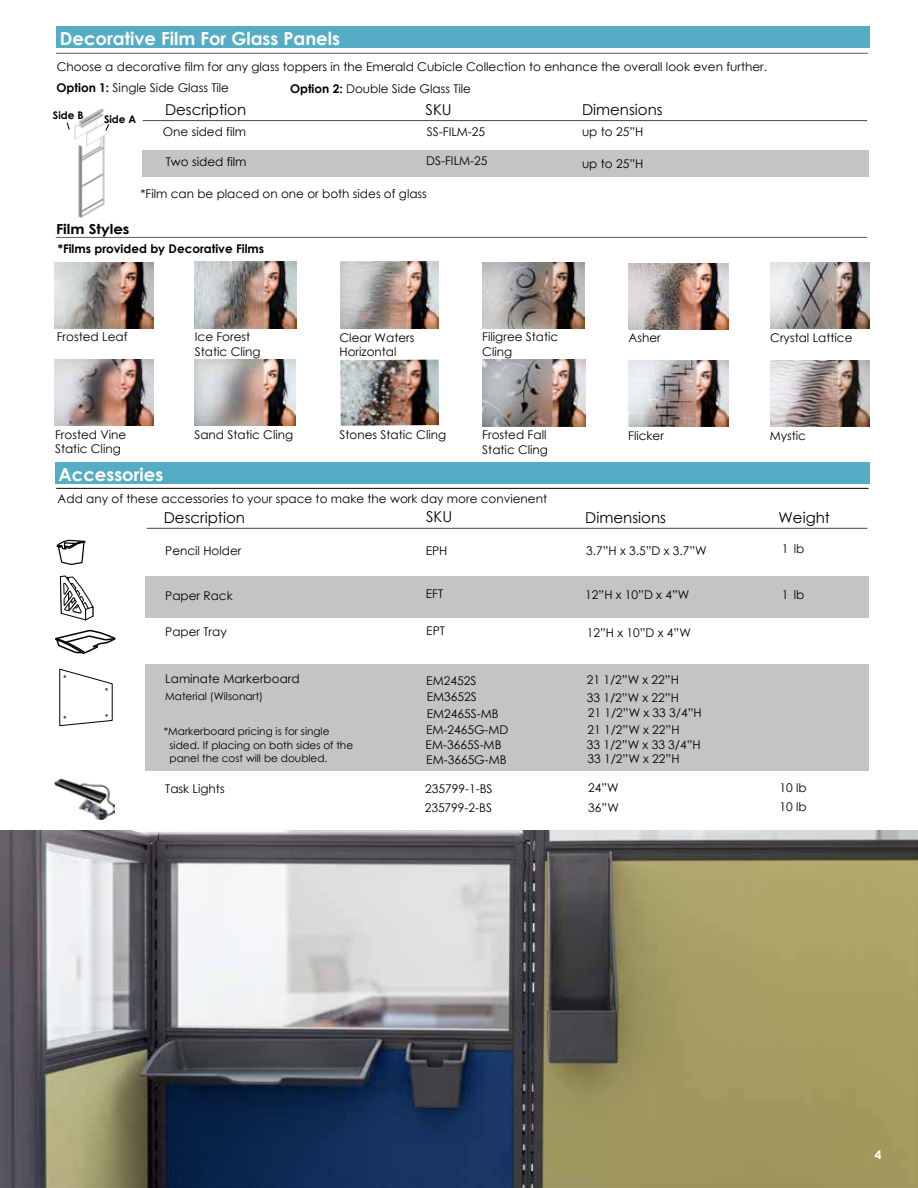
<style>
.page{position:relative;width:918px;height:1188px;background:#fff}
.page>*{position:absolute;margin:0;border:0;box-sizing:border-box;transform-origin:0 0}
.t1{font:700 18px "Century Gothic";color:#fff}
.t2{font:15px "Century Gothic";color:#000}
.t3{font:700 13.8px "Century Gothic";color:#000;scale:1.09 1}
.t4{font:12px/14.4px "Century Gothic";color:#000}
.t5{font:700 12px "Century Gothic";color:#000}
.t6{font:700 12px "Century Gothic";color:#fff}
.t7{font:10.5px/13.5px "Century Gothic";color:#000}
.t8{font:700 10.5px "Century Gothic";color:#000}
.s1{font-weight:700}
</style>
<div class="page">
<img style="left:74px;top:108px;width:35px;height:110px">
<hr style="left:56px;top:237px;width:811px;height:1px;background:#616161">
<div style="left:142px;top:150px;width:727px;height:26px;background:#c4c4c4"></div>
<svg style="left:105px;top:123px;width:5px;height:9px"></svg>
<hr style="left:56px;top:53px;width:812px;height:1px;background:#5e5e5e">
<div style="left:56px;top:27px;width:814px;height:21px;background:#54adc4"></div>
<hr style="left:143px;top:120px;width:724px;height:1px;background:#454545">
<div style="left:145px;top:664px;width:723px;height:107px;background:#c4c4c4"></div>
<div style="left:145px;top:576px;width:723px;height:42px;background:#c4c4c4"></div>
<hr style="left:56px;top:488px;width:813px;height:1px;background:#000">
<div style="left:55px;top:462px;width:815px;height:22px;background:#54adc4"></div>
<hr style="left:147px;top:528px;width:720px;height:1px;background:#454545">
<img style="left:55px;top:779px;width:59px;height:40px">
<svg style="left:66px;top:122px;width:4px;height:8px"></svg>
<svg style="left:55px;top:539px;width:61px;height:116px"></svg>
<svg style="left:59px;top:668px;width:54px;height:59px"></svg>
<img style="left:0;top:830px;width:918px;height:358px">
<img style="left:194px;top:262px;width:103px;height:67px">
<img style="left:55px;top:360px;width:98px;height:66px">
<img style="left:55px;top:262px;width:98px;height:67px">
<img style="left:195px;top:360px;width:101px;height:66px">
<img style="left:340px;top:262px;width:99px;height:67px">
<img style="left:340px;top:360px;width:99px;height:66px">
<img style="left:483px;top:262px;width:102px;height:67px">
<img style="left:629px;top:263px;width:99px;height:66px">
<img style="left:628px;top:361px;width:100px;height:66px">
<img style="left:770px;top:262px;width:99px;height:67px">
<img style="left:770px;top:360px;width:99px;height:66px">
<img style="left:483px;top:360px;width:102px;height:66px">
<h1 class="t1" style="left:60px;top:25px;width:282px">Decorative Film For Glass Panels</h1>
<p class="t4" style="left:57px;top:59px;width:712px">Choose a decorative film for any glass toppers in the Emerald Cubicle Collection to enhance the overall look even further.</p>
<p class="t4" style="left:57px;top:80px;width:174px"><span class="s1">Option 1:</span> Single Side Glass Tile</p>
<p class="t4" style="left:290px;top:81px;width:183px"><span class="s1">Option 2:</span> Double Side Glass Tile</p>
<p class="t8" style="left:53px;top:108px;width:32px">Side B</p>
<p class="t8" style="left:104px;top:111px;width:34px">Side A</p>
<p class="t2" style="left:165px;top:99px;width:83px">Description</p>
<p class="t2" style="left:426px;top:99px;width:28px">SKU</p>
<p class="t2" style="left:582px;top:99px;width:82px">Dimensions</p>
<p class="t4" style="left:163px;top:125px;width:85px">One sided film</p>
<p class="t4" style="left:166px;top:155px;width:82px">Two sided film</p>
<p class="t4" style="left:582px;top:125px;width:63px">up to 25”H</p>
<p class="t4" style="left:582px;top:156px;width:63px">up to 25”H</p>
<p class="t4" style="left:427px;top:125px;width:60px">SS-FILM-25</p>
<p class="t4" style="left:426px;top:153px;width:63px">DS-FILM-25</p>
<p class="t3" style="left:56px;top:218px;width:69px">Film Styles</p>
<p class="t4" style="left:140px;top:186px;width:288px">*Film can be placed on one or both sides of glass</p>
<p class="t5" style="left:58px;top:240px;width:208px">*Films provided by Decorative Films</p>
<p class="t4" style="left:57px;top:330px;width:72px">Frosted Leaf</p>
<p class="t4" style="left:195px;top:330px;width:67px">Ice Forest<br>Static Cling</p>
<p class="t4" style="left:340px;top:330px;width:76px">Clear Waters<br>Horizontal</p>
<p class="t4" style="left:482px;top:330px;width:78px">Filigree Static<br>Cling</p>
<p class="t4" style="left:629px;top:330px;width:34px">Asher</p>
<p class="t4" style="left:770px;top:330px;width:84px">Crystal Lattice</p>
<p class="t4" style="left:55px;top:427px;width:73px">Frosted Vine<br>Static Cling</p>
<p class="t4" style="left:194px;top:427px;width:100px">Sand Static Cling</p>
<p class="t4" style="left:340px;top:428px;width:108px">Stones Static Cling</p>
<p class="t4" style="left:482px;top:428px;width:67px">Frosted Fall<br>Static Cling</p>
<p class="t4" style="left:628px;top:428px;width:37px">Flicker</p>
<p class="t4" style="left:770px;top:428px;width:38px">Mystic</p>
<h1 class="t1" style="left:59px;top:461px;width:106px">Accessories</h1>
<p class="t4" style="left:58px;top:491px;width:491px">Add any of these accessories to your space to make the work day more convienent</p>
<p class="t2" style="left:164px;top:507px;width:83px">Description</p>
<p class="t2" style="left:426px;top:506px;width:28px">SKU</p>
<p class="t2" style="left:585px;top:507px;width:82px">Dimensions</p>
<p class="t2" style="left:779px;top:507px;width:53px">Weight</p>
<p class="t4" style="left:165px;top:544px;width:78px">Pencil Holder</p>
<p class="t4" style="left:165px;top:588px;width:69px">Paper Rack</p>
<p class="t4" style="left:165px;top:624px;width:63px">Paper Tray</p>
<p class="t4" style="left:426px;top:543px;width:23px">EPH</p>
<p class="t4" style="left:782px;top:541px;width:24px">1 lb</p>
<p class="t4" style="left:426px;top:586px;width:19px">EFT</p>
<p class="t4" style="left:782px;top:588px;width:24px">1 lb</p>
<p class="t4" style="left:586px;top:543px;width:122px">3.7”H x 3.5”D x 3.7”W</p>
<p class="t4" style="left:585px;top:587px;width:106px">12”H x 10”D x 4”W</p>
<p class="t4" style="left:426px;top:624px;width:20px">EPT</p>
<p class="t4" style="left:587px;top:625px;width:106px">12”H x 10”D x 4”W</p>
<p class="t4" style="left:165px;top:672px;width:136px">Laminate Markerboard</p>
<p class="t7" style="left:165px;top:689px;width:99px">Material (Wilsonart)</p>
<p class="t7" style="left:170px;top:724px;width:185px;text-indent:-6px">*Markerboard pricing is for single sided. If placing on both sides of the panel the cost will be doubled.</p>
<p class="t4" style="left:426px;top:672px;width:52px;line-height:16.6px">EM2452S<br>EM3652S</p>
<p class="t4" style="left:587px;top:670px;width:94px;line-height:17.9px">21 1/2”W x 22”H<br>33 1/2”W x 22”H</p>
<p class="t4" style="left:426px;top:705px;width:84px;line-height:16px">EM2465S-MB<br>EM-2465G-MD</p>
<p class="t4" style="left:587px;top:704px;width:116px;line-height:16.6px">21 1/2”W x 33 3/4”H<br>21 1/2”W x 22”H</p>
<p class="t4" style="left:426px;top:737px;width:77px">EM-3665S-MB</p>
<p class="t4" style="left:587px;top:737px;width:116px">33 1/2”W x 33 3/4”H</p>
<p class="t4" style="left:426px;top:752px;width:82px">EM-3665G-MB</p>
<p class="t4" style="left:587px;top:751px;width:94px">33 1/2”W x 22”H</p>
<p class="t4" style="left:165px;top:781px;width:61px">Task Lights</p>
<p class="t4" style="left:425px;top:779px;width:69px;line-height:18.9px">235799-1-BS<br>235799-2-BS</p>
<p class="t4" style="left:588px;top:778px;width:32px;line-height:19.8px">24”W<br>36”W</p>
<p class="t4" style="left:779px;top:778px;width:29px;line-height:19.4px">10 lb<br>10 lb</p>
<p class="t6" style="left:875px;top:1146px;width:8px">4</p>
</div>
